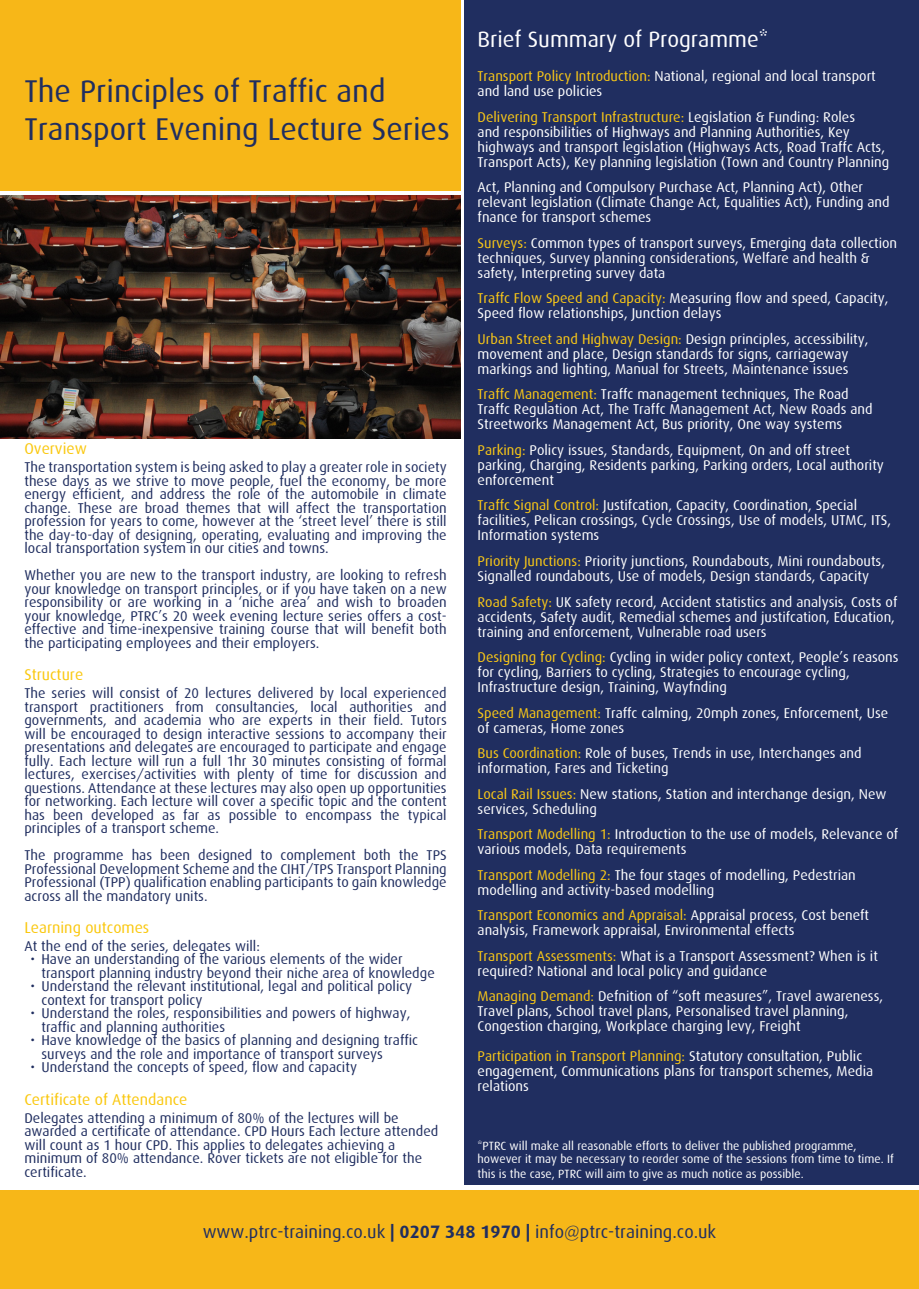
<style>
.page{position:relative;width:919px;height:1289px;background:#fff}
.page>*{position:absolute;margin:0;border:0;box-sizing:border-box;transform-origin:0 0}
.t1{font:31.5px/37.8px "Dax";color:#202e60}
.Title_Orange{font:22.5px "Dax";color:#fff}
.t2{font:18px "Dax";color:#202e60}
.Title_Orange-2{font:15.75px "Dax";color:#fac80f}
.Document_Body_White{font:14.25px/15px "Dax";color:#fff}
.Document_Body_Blue{font:14.25px/13.5px "Dax";color:#202e60}
.Document_Body_White-2{font:14.25px "Dax";color:#fac816}
.Document_Body_White-3{font:12px/13.5px "Dax";color:#fff}
.s1{color:#fac816}
.s2{color:#fff}
.s3{font-weight:700}
</style>
<div class="page">
<div style="left:465px;top:0;width:453px;height:1183px;background:#202e60"></div>
<img style="left:0;top:195px;width:460px;height:243px">
<div style="left:0;top:0;width:460px;height:190px;background:#f7b718"></div>
<div style="left:0;top:1189px;width:918px;height:99px;background:#f7b718"></div>
<p class="t1" style="left:24px;top:73px;width:427px">The Principles of Traffic and<br>Transport Evening Lecture Series</p>
<p class="Title_Orange-2" style="left:24px;top:440px;width:64px">Overview</p>
<p class="Document_Body_Blue" style="left:24px;top:460px;width:424px;text-align:justify">The transportation system is being asked to play a greater role in society these days as we strive to move people, fuel the economy, be more energy efficient, and address the role of the automobile in climate change. These are broad themes that will affect the transportation profession for years to come, however at the ‘street level’ there is still the day-to-day of designing, operating, evaluating and improving the local transportation system in our cities and towns.</p>
<p class="Document_Body_Blue" style="left:24px;top:568px;width:424px;text-align:justify">Whether you are new to the transport industry, are looking to refresh your knowledge on transport principles, or if you have taken on a new responsibility or are working in a ‘niche area’ and wish to broaden your knowledge, PTRC’s 20 week evening lecture series offers a cost&shy;effective and time-inexpensive training course that will benefit both the participating employees and their employers.</p>
<p class="Title_Orange-2" style="left:24px;top:666px;width:60px">Structure</p>
<p class="Document_Body_Blue" style="left:24px;top:686px;width:424px;text-align:justify">The series will consist of 20 lectures delivered by local experienced transport practitioners from consultancies, local authorities and governments, and academia who are experts in their field. Tutors will be encouraged to design interactive sessions to accompany their presentations and delegates are encouraged to participate and engage fully. Each lecture will run a full 1hr 30 minutes consisting of formal lectures, exercises/activities with plenty of time for discussion and questions. Attendance at these lectures may also open up opportunities for networking. Each lecture will cover a specific topic and the content has been developed as far as possible to encompass the typical principles of a transport scheme.</p>
<p class="Document_Body_Blue" style="left:24px;top:848px;width:424px;text-align:justify">The programme has been designed to complement both the TPS Professional Development Scheme and the CIHT/TPS Transport Planning Professional (TPP) qualification enabling participants to gain knowledge across all the mandatory units.</p>
<p class="Title_Orange-2" style="left:24px;top:918px;width:126px">Learning outcomes</p>
<p class="Document_Body_Blue" style="left:24px;top:939px;width:237px">At the end of the series, delegates will:</p>
<p class="Document_Body_Blue" style="left:41px;top:952px;width:395px;text-indent:-11px">• Have an understanding of the various elements of the wider transport planning industry beyond their niche area of knowledge</p>
<p class="Document_Body_Blue" style="left:41px;top:979px;width:372px;text-indent:-11px">• Understand the relevant institutional, legal and political policy context for transport policy</p>
<p class="Document_Body_Blue" style="left:41px;top:1006px;width:370px;text-indent:-11px">• Understand the roles, responsibilities and powers of highway, traffic and planning authorities</p>
<p class="Document_Body_Blue" style="left:41px;top:1033px;width:378px;text-indent:-11px">• Have knowledge of the basics of planning and designing traffic surveys and the role and importance of transport surveys</p>
<p class="Document_Body_Blue" style="left:31px;top:1060px;width:328px">• Understand the concepts of speed, flow and capacity</p>
<p class="Title_Orange-2" style="left:24px;top:1090px;width:164px">Certificate of Attendance</p>
<p class="Document_Body_Blue" style="left:24px;top:1110px;width:415px">Delegates attending a minimum of 80% of the lectures will be awarded a certificate of attendance. CPD Hours Each lecture attended will count as 1 hour CPD. This applies to delegates achieving a minimum of 80% attendance. Rover tickets are not eligible for the certificate.</p>
<p class="Title_Orange" style="left:477px;top:27px;width:292px">Brief Summary of Programme*</p>
<p class="Document_Body_White" style="left:477px;top:69px;width:400px"><span class="s1">Transport Policy Introduction:</span> National, regional and local transport</p>
<p class="Document_Body_White" style="left:477px;top:84px;width:126px">and land use policies</p>
<p class="Document_Body_White-2" style="left:477px;top:109px;width:379px">Delivering Transport Infrastructure: <span class="s2">Legislation &amp; Funding: Roles</span></p>
<p class="Document_Body_White" style="left:477px;top:124px;width:374px">and responsibilities of Highways and Planning Authorities, Key</p>
<p class="Document_Body_White" style="left:477px;top:139px;width:409px">highways and transport legislation (Highways Acts, Road Traffc Acts,</p>
<p class="Document_Body_White" style="left:477px;top:154px;width:413px">Transport Acts), Key planning legislation (Town and Country Planning</p>
<p class="Document_Body_White" style="left:477px;top:180px;width:387px">Act, Planning and Compulsory Purchase Act, Planning Act), Other</p>
<p class="Document_Body_White" style="left:477px;top:195px;width:413px">relevant legislation (Climate Change Act, Equalities Act), Funding and fnance for transport schemes</p>
<p class="Document_Body_White" style="left:477px;top:235px;width:421px"><span class="s1">Surveys:</span> Common types of transport surveys, Emerging data collection techniques, Survey planning considerations, Welfare and health &amp; safety, Interpreting survey data</p>
<p class="Document_Body_White" style="left:477px;top:291px;width:412px"><span class="s1">Traffc Flow Speed and Capacity:</span> Measuring flow and speed, Capacity,<br>Speed flow relationships, Junction delays</p>
<p class="Document_Body_White" style="left:477px;top:331px;width:392px"><span class="s1">Urban Street and Highway Design:</span> Design principles, accessibility, movement and place, Design standards for signs, carriageway markings and lighting, Manual for Streets, Maintenance issues</p>
<p class="Document_Body_White" style="left:477px;top:387px;width:396px"><span class="s1">Traffc Management:</span> Traffc management techniques, The Road<br>Traffc Regulation Act, The Traffc Management Act, New Roads and<br>Streetworks Management Act, Bus priority, One way systems</p>
<p class="Document_Body_White" style="left:477px;top:442px;width:374px"><span class="s1">Parking:</span> Policy issues, Standards, Equipment, On and off street</p>
<p class="Document_Body_White" style="left:477px;top:457px;width:408px">parking, Charging, Residents parking, Parking orders, Local authority enforcement</p>
<p class="Document_Body_White" style="left:477px;top:498px;width:415px"><span class="s1">Traffc Signal Control:</span> Justifcation, Capacity, Coordination, Special facilities, Pelican crossings, Cycle Crossings, Use of models, UTMC, ITS,<br>Information systems</p>
<p class="Document_Body_White" style="left:477px;top:553px;width:409px"><span class="s1">Priority Junctions:</span> Priority junctions, Roundabouts, Mini roundabouts,<br>Signalled roundabouts, Use of models, Design standards, Capacity</p>
<p class="Document_Body_White" style="left:477px;top:594px;width:421px"><span class="s1">Road Safety:</span> UK safety record, Accident statistics and analysis, Costs of accidents, Safety audit, Remedial schemes and justifcation, Education, training and enforcement, Vulnerable road users</p>
<p class="Document_Body_White" style="left:477px;top:649px;width:422px"><span class="s1">Designing for Cycling:</span> Cycling in wider policy context, People’s reasons for cycling, Barriers to cycling, Strategies to encourage cycling,<br>Infrastructure design, Training, Wayfnding</p>
<p class="Document_Body_White" style="left:477px;top:705px;width:412px"><span class="s1">Speed Management:</span> Traffc calming, 20mph zones, Enforcement, Use of cameras, Home zones</p>
<p class="Document_Body_White" style="left:477px;top:745px;width:385px"><span class="s1">Bus Coordination:</span> Role of buses, Trends in use, Interchanges and information, Fares and Ticketing</p>
<p class="Document_Body_White" style="left:477px;top:786px;width:410px"><span class="s1">Local Rail Issues:</span> New stations, Station and interchange design, New services, Scheduling</p>
<p class="Document_Body_White" style="left:477px;top:826px;width:422px"><span class="s1">Transport Modelling 1:</span> Introduction to the use of models, Relevance of various models, Data requirements</p>
<p class="Document_Body_White" style="left:477px;top:867px;width:380px"><span class="s1">Transport Modelling 2:</span> The four stages of modelling, Pedestrian</p>
<p class="Document_Body_White" style="left:477px;top:882px;width:238px">modelling and activity-based modelling</p>
<p class="Document_Body_White" style="left:477px;top:907px;width:393px"><span class="s1">Transport Economics and Appraisal:</span> Appraisal process, Cost beneft analysis, Framework appraisal, Environmental effects</p>
<p class="Document_Body_White" style="left:477px;top:948px;width:402px"><span class="s1">Transport Assessments:</span> What is a Transport Assessment? When is it required? National and local policy and guidance</p>
<p class="Document_Body_White" style="left:477px;top:988px;width:407px"><span class="s1">Managing Demand:</span> Defnition of “soft measures”, Travel awareness,<br>Travel plans, School travel plans, Personalised travel planning,<br>Congestion charging, Workplace charging levy, Freight</p>
<p class="Document_Body_White" style="left:477px;top:1048px;width:397px"><span class="s1">Participation in Transport Planning:</span> Statutory consultation, Public engagement, Communications plans for transport schemes, Media relations</p>
<p class="Document_Body_White-3" style="left:477px;top:1138px;width:417px">*PTRC will make all reasonable efforts to deliver the published programme, however it may be necessary to reorder some of the sessions from time to time. If</p>
<p class="Document_Body_White-3" style="left:477px;top:1167px;width:328px">this is the case, PTRC will aim to give as much notice as possible.</p>
<p class="t2" style="left:203px;top:1221px;width:515px">www.ptrc-training.co.uk <span class="s3">| 0207 348 1970 |</span> info@ptrc-training.co.uk</p>
</div>
